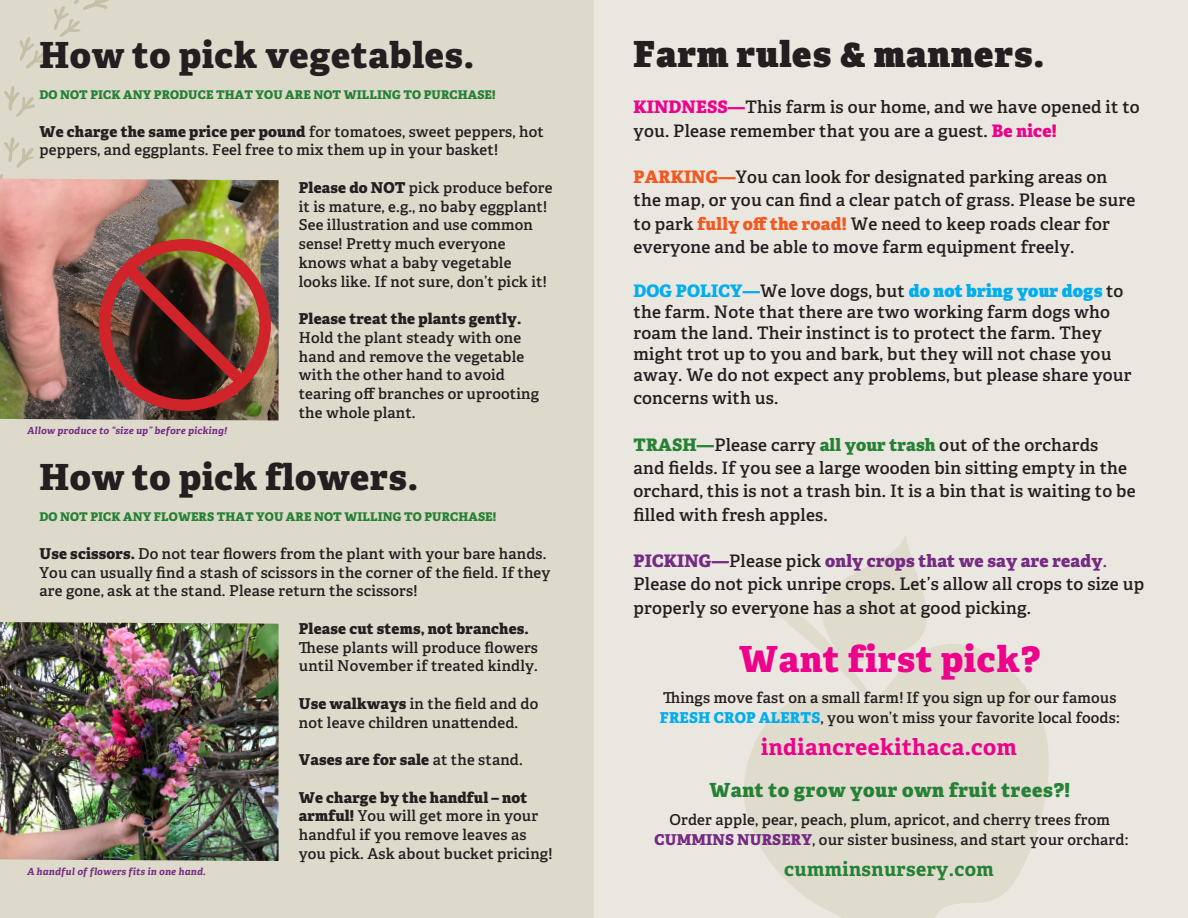
<style>
.page{position:relative;width:1188px;height:918px;background:#fff}
.page>*{position:absolute;margin:0;border:0;box-sizing:border-box;transform-origin:0 0}
.t1{font:800 36px "Adelle";letter-spacing:.02em;color:#231f20}
.t2{font:800 36px "Adelle";letter-spacing:.025em;color:#231f20}
.t3{font:800 36px "Adelle";letter-spacing:.025em;color:#ed028c}
.t4{font:700 22.5px "Adelle";letter-spacing:.02em;color:#ed028b}
.t5{font:800 19.5px "Adelle";letter-spacing:.025em;color:#258134}
.t6{font:700 19.5px "Adelle";letter-spacing:.02em;color:#258134}
.t7{font:600 17.25px/23.2px "Adelle";letter-spacing:.01em;color:#231f20}
.t8{font:600 15px/18.8px "Adelle";letter-spacing:.01em;color:#231f20}
.t9{font:800 15px "Adelle";letter-spacing:.01em;color:#231f20}
.t10{font:800 12px "Adelle";letter-spacing:.01em;color:#258134}
.t11{font:italic 700 9.75px "Adelle";letter-spacing:.02em;color:#752b83}
.s1{font-weight:800}
.s2{font-weight:600}
.s3{font-weight:800;color:#ed028c}
.s4{font-weight:800;color:#ed028b}
.s5{font-weight:800;color:#f15921}
.s6{font-weight:800;color:#00aeef}
.s7{font-style:inherit}
.s8{font-weight:800;color:#258134}
.s9{font-weight:800;color:#752b83}
.s10{color:#752b83}
</style>
<div class="page">
<div style="left:594px;top:0;width:594px;height:918px;background:#eae7e0"></div>
<div style="left:0;top:0;width:594px;height:918px;background:#ddd9cb"></div>
<svg style="left:0;top:137px;width:35px;height:42px"></svg>
<svg style="left:4px;top:86px;width:31px;height:31px"></svg>
<svg style="left:19px;top:0;width:90px;height:69px"></svg>
<svg style="left:774px;top:536px;width:153px;height:106px"></svg>
<svg style="left:744px;top:642px;width:305px;height:276px;fill:#dfdcce"></svg>
<img style="left:0;top:622px;width:279px;height:239px">
<img style="left:0;top:179px;width:279px;height:241px">
<img style="left:81px;top:221px;width:192px;height:200px">
<p class="t1" style="left:39px;top:31px;width:436px">How to pick vegetables.</p>
<p class="t10" style="left:39px;top:87px;width:458px">DO NOT PICK ANY PRODUCE THAT YOU ARE NOT WILLING TO PURCHASE!</p>
<p class="t8" style="left:39px;top:122px;width:506px"><span class="s1">We charge the same price per pound</span> for tomatoes, sweet peppers, hot peppers, and eggplants. Feel free to mix them up in your basket!</p>
<p class="t8" style="left:299px;top:178px;width:255px"><span class="s1">Please do NOT</span> pick produce before it is mature, e.g., no baby eggplant!<br>See illustration and use common sense! Pretty much everyone knows what a baby vegetable looks like. If not sure, don’t pick it!</p>
<p class="t8" style="left:299px;top:310px;width:242px"><span class="s1">Please treat the plants gently.<br></span>Hold the plant steady with one hand and remove the vegetable with the other hand to avoid tearing off branches or uprooting the whole plant.</p>
<p class="t11" style="left:27px;top:424px;width:201px">Allow produce to “size up” before picking!</p>
<p class="t1" style="left:39px;top:454px;width:380px">How to pick flowers.</p>
<p class="t10" style="left:39px;top:509px;width:458px">DO NOT PICK ANY FLOWERS THAT YOU ARE NOT WILLING TO PURCHASE!</p>
<p class="t8" style="left:39px;top:544px;width:513px"><span class="s1">Use scissors.</span> Do not tear flowers from the plant with your bare hands.<br>You can usually find a stash of scissors in the corner of the field. If they are gone, ask at the stand. Please return the scissors!</p>
<p class="t8" style="left:299px;top:619px;width:241px"><span class="s1">Please cut stems, not branches.<br></span>These plants will produce flowers until November if treated kindly.</p>
<p class="t8" style="left:299px;top:694px;width:241px"><span class="s1">Use walkways</span> in the field and do not leave children unattended.</p>
<p class="t9" style="left:299px;top:750px;width:226px">Vases are for sale <span class="s2">at the stand.</span></p>
<p class="t8" style="left:299px;top:788px;width:255px"><span class="s1">We charge by the handful – not armful!</span> You will get more in your handful if you remove leaves as you pick. Ask about bucket pricing!</p>
<p class="t11" style="left:27px;top:865px;width:181px">A handful of flowers fits in one hand.</p>
<p class="t2" style="left:634px;top:30px;width:412px">Farm rules &amp; manners.</p>
<p class="t7" style="left:634px;top:96px;width:508px"><span class="s3">KINDNESS—</span>This farm is our home, and we have opened it to you. Please remember that you are a guest. <span class="s4">Be nice!</span></p>
<p class="t7" style="left:634px;top:166px;width:503px"><span class="s5">PARKING—</span>You can look for designated parking areas on the map, or you can find a clear patch of grass. Please be sure to park <span class="s5">fully off the road!</span> We need to keep roads clear for everyone and be able to move farm equipment freely.</p>
<p class="t7" style="left:634px;top:281px;width:500px;line-height:21px"><span class="s6">DOG POLICY—</span>We love dogs, but <span class="s6">do not bring your dogs</span> <span class="s7">to the farm</span>. Note that there are two working farm dogs who roam the land. Their instinct is to protect the farm. They might trot up to you and bark, but they will not chase you away. We do not expect any problems, but please share your</p>
<p class="t7" style="left:634px;top:387px;width:146px">concerns with us.</p>
<p class="t7" style="left:634px;top:433px;width:504px"><span class="s8">TRASH—</span>Please carry <span class="s8">all your trash</span> out of the orchards<br>and fields. If you see a large wooden bin sitting empty in the orchard, this is not a trash bin. It is a bin that is waiting to be filled with fresh apples.</p>
<p class="t7" style="left:634px;top:550px;width:512px"><span class="s9">PICKING—</span>Please pick <span class="s9">only crops that we say are ready</span><span class="s10">.<br></span>Please do not pick unripe crops. Let’s allow all crops to size up properly so everyone has a shot at good picking.</p>
<p class="t3" style="left:739px;top:636px;width:303px">Want first pick?</p>
<p class="t8" style="left:663px;top:689px;width:455px">Things move fast on a small farm! If you sign up for our famous</p>
<p class="t8" style="left:660px;top:708px;width:461px"><span class="s6">FRESH CROP ALERTS</span>, you won’t miss your favorite local foods:</p>
<p class="t4" style="left:761px;top:733px;width:257px">indiancreekithaca.com</p>
<p class="t5" style="left:709px;top:777px;width:362px">Want to grow your own fruit trees?!</p>
<p class="t8" style="left:670px;top:811px;width:442px">Order apple, pear, peach, plum, apricot, and cherry trees from</p>
<p class="t8" style="left:654px;top:830px;width:475px"><span class="s9">CUMMINS NURSERY</span>, our sister business, and start your orchard:</p>
<p class="t6" style="left:784px;top:856px;width:211px">cumminsnursery.com</p>
</div>
